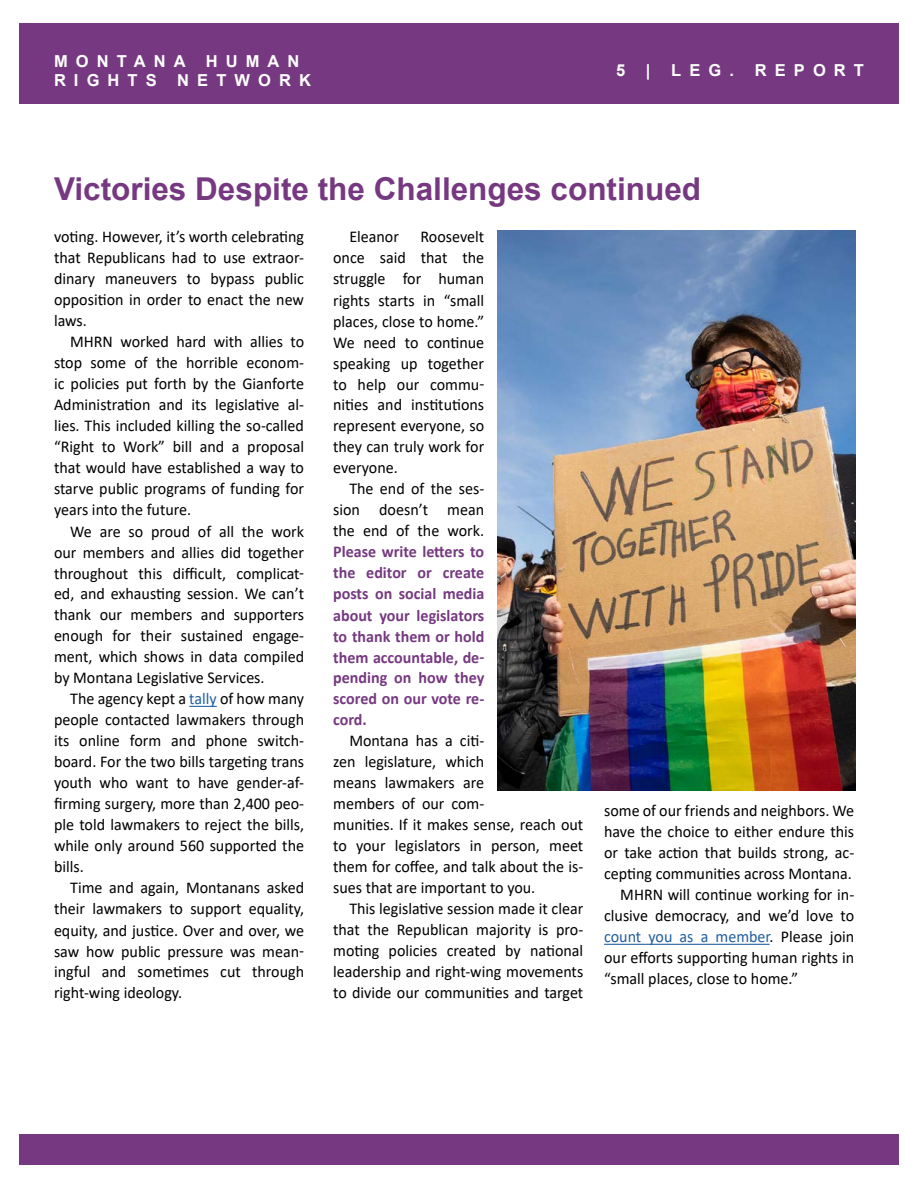
<style>
.page{position:relative;width:918px;height:1188px;background:#fff}
.page>*{position:absolute;margin:0;border:0;box-sizing:border-box;transform-origin:0 0}
.t1{font:700 31.5px "Arial";color:#763981}
.t2{font:16.5px/21px "Calibri";color:#000;text-align:justify}
.t3{font:700 16.5px/21px "Calibri";color:#763981;text-align:justify}
.t4{font:700 16.5px/19.8px "Arial";letter-spacing:.49em;color:#fff}
.t5{font:16.5px "Calibri";color:#215e9e}
.s1{color:#215e9e}
.s2{color:#000}
</style>
<div class="page">
<div style="left:19px;top:23px;width:880px;height:81px;background:#763981"></div>
<div style="left:19px;top:1135px;width:880px;height:30px;background:#763981"></div>
<svg style="left:189px;top:706px;width:28px;height:1px"></svg>
<hr style="left:604px;top:944px;width:166px;height:1px;background:#215e9e">
<img style="left:498px;top:230px;width:358px;height:561px">
<p class="t4" style="left:54px;top:51px;width:259px">MONTANA HUMAN<br>RIGHTS NETWORK</p>
<p class="t4" style="left:616px;top:60px;width:11px">5</p>
<p class="t4" style="left:646px;top:60px;width:6px">|</p>
<p class="t4" style="left:671px;top:60px;width:64px">LEG.</p>
<p class="t4" style="left:755px;top:60px;width:111px">REPORT</p>
<h1 class="t1" style="left:54px;top:166px;width:649px">Victories Despite the Challenges continued</h1>
<p class="t2" style="left:54px;top:226px;width:252px">voting. However, it’s worth celebrating that Republicans had to use extraor&shy;dinary maneuvers to bypass public opposition in order to enact the new laws.</p>
<p class="t2" style="left:54px;top:331px;width:252px;text-indent:16px">MHRN worked hard with allies to stop some of the horrible econom&shy;ic policies put forth by the Gianforte Administration and its legislative al&shy;lies. This included killing the so-called “Right to Work” bill and a proposal that would have established a way to starve public programs of funding for years into the future.</p>
<p class="t2" style="left:54px;top:520px;width:252px;text-indent:16px">We are so proud of all the work our members and allies did together throughout this difficult, complicat&shy;ed, and exhausting session. We can’t thank our members and supporters enough for their sustained engage&shy;ment, which shows in data compiled by Montana Legislative Services.</p>
<p class="t2" style="left:54px;top:688px;width:252px;text-indent:16px">The agency kept a <span class="s1">tally</span> of how many people contacted lawmakers through its online form and phone switch&shy;board. For the two bills targeting trans youth who want to have gender-af&shy;firming surgery, more than 2,400 peo&shy;ple told lawmakers to reject the bills, while only around 560 supported the bills.</p>
<p class="t2" style="left:54px;top:877px;width:252px;text-indent:16px">Time and again, Montanans asked their lawmakers to support equality, equity, and justice. Over and over, we saw how public pressure was mean&shy;ingful and sometimes cut through right-wing ideology.</p>
<p class="t2" style="left:333px;top:226px;width:153px;text-indent:87px">Roosevelt once said that the struggle for human rights starts in “small places, close to home.” We need to continue speaking up together to help our commu&shy;nities and institutions represent everyone, so they can truly work for everyone.</p>
<p class="t2" style="left:333px;top:478px;width:153px;text-indent:16px">The end of the ses&shy;sion doesn’t mean the end of the work.</p>
<p class="t3" style="left:333px;top:541px;width:153px">Please write letters to the editor or create posts on social media about your legislators to thank them or hold them accountable, de&shy;pending on how they scored on our vote re&shy;cord.</p>
<p class="t2" style="left:333px;top:730px;width:252px;text-align:left;text-indent:16px">Montana has a citi-<br>zen legislature, which<br>means lawmakers are<br>members of our com-<br>munities. If it makes sense, reach out to your legislators in person, meet them for coffee, and talk about the is&shy;sues that are important to you.</p>
<p class="t2" style="left:333px;top:898px;width:252px;text-indent:16px">This legislative session made it clear that the Republican majority is pro&shy;moting policies created by national leadership and right-wing movements to divide our communities and target</p>
<p class="t2" style="left:349px;top:226px;width:51px">Eleanor</p>
<p class="t2" style="left:604px;top:800px;width:252px">some of our friends and neighbors. We</p>
<p class="t2" style="left:604px;top:821px;width:252px">have the choice to either endure this</p>
<p class="t2" style="left:604px;top:842px;width:252px">or take action that builds strong, ac-</p>
<p class="t2" style="left:604px;top:863px;width:249px">cepting communities across Montana.</p>
<p class="t2" style="left:620px;top:884px;width:235px">MHRN will continue working for in-</p>
<p class="t2" style="left:604px;top:905px;width:252px">clusive democracy, and we’d love to</p>
<p class="t5" style="left:604px;top:926px;width:252px">count you as a member<span class="s2">. Please join</span></p>
<p class="t2" style="left:604px;top:947px;width:252px">our efforts supporting human rights in</p>
<p class="t2" style="left:604px;top:968px;width:196px">“small places, close to home.”</p>
</div>
